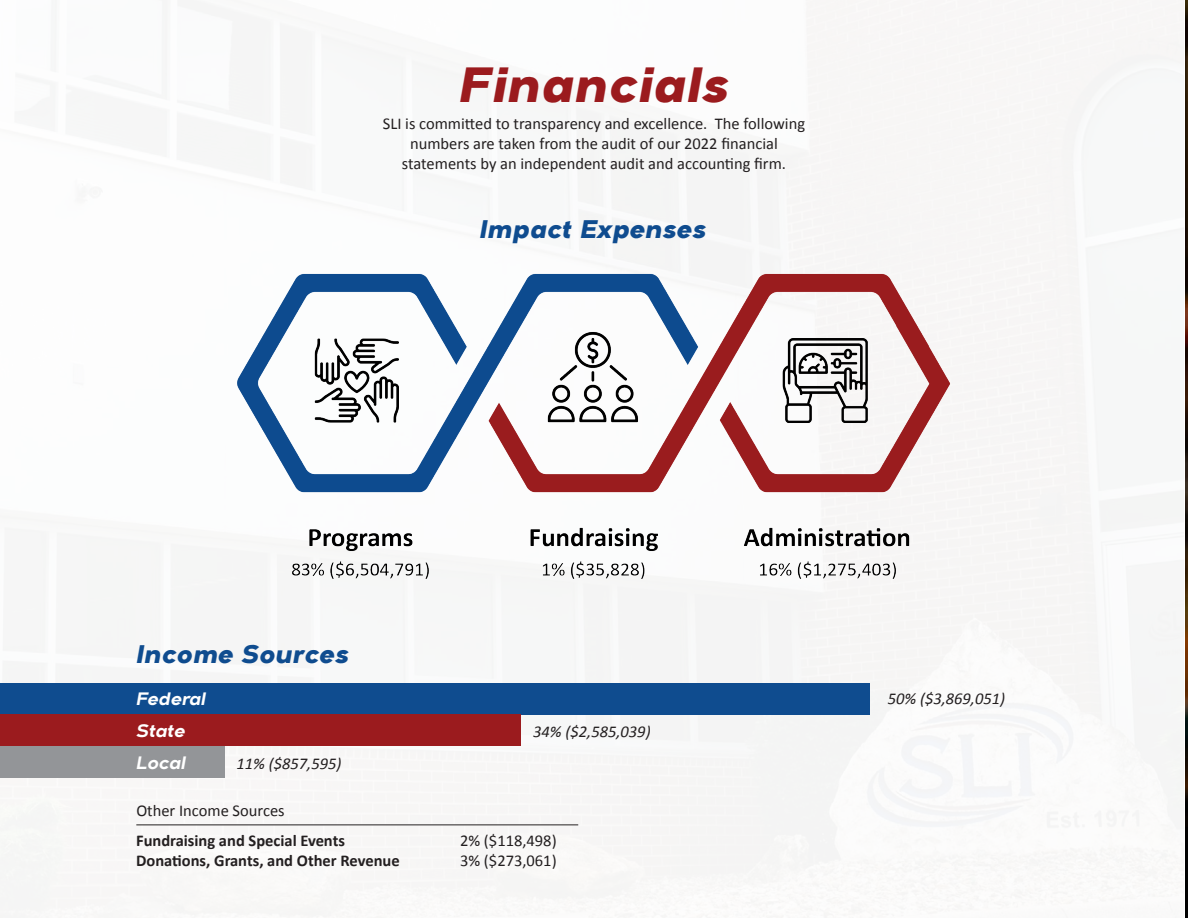
<style>
.page{position:relative;width:1188px;height:918px;background:#fff}
.page>*{position:absolute;margin:0;border:0;box-sizing:border-box;transform-origin:0 0}
.t1{font:italic 49.5px "Arkibal";color:#9b1b1e}
.t2{font:italic 25.5px "Arkibal";color:#0f4c8f}
.t3{font:italic 700 18px "Arkibal";color:#fff}
.t4{font:16.5px/19.8px "Calibri";color:#231f20;text-align:center}
.t5{font:700 16.5px "Calibri";color:#231f20}
.t6{font:italic 16.5px "Calibri";color:#231f20}
</style>
<div class="page">
<div style="left:0;top:0;width:1184px;height:918px;background:#f7f7f7"></div>
<img style="left:1186px;top:0;width:2px;height:918px">
<div style="left:0;top:683px;width:869px;height:32px;background:#0f4c8f"></div>
<div style="left:0;top:715px;width:521px;height:31px;background:#9b1b1e"></div>
<div style="left:0;top:746px;width:224px;height:32px;background:#939598"></div>
<hr style="left:136px;top:825px;width:442px;height:1px;background:#231f20">
<img style="left:237px;top:273px;width:713px;height:306px">
<p class="t1" style="left:458px;top:48px;width:273px">Financials</p>
<p class="t4" style="left:383px;top:113px;width:424px">SLI is committed to transparency and excellence. The following numbers are taken from the audit of our 2022 financial statements by an independent audit and accounting firm.</p>
<p class="t2" style="left:479px;top:210px;width:229px">Impact Expenses</p>
<p class="t2" style="left:136px;top:635px;width:215px">Income Sources</p>
<p class="t3" style="left:136px;top:686px;width:71px">Federal</p>
<p class="t3" style="left:136px;top:718px;width:51px">State</p>
<p class="t3" style="left:136px;top:749px;width:52px">Local</p>
<p class="t6" style="left:533px;top:720px;width:119px">34% ($2,585,039)</p>
<p class="t6" style="left:237px;top:752px;width:106px">11% ($857,595)</p>
<p class="t4" style="left:136px;top:800px;width:150px">Other Income Sources</p>
<p class="t5" style="left:136px;top:829px;width:210px">Fundraising and Special Events</p>
<p class="t4" style="left:460px;top:830px;width:98px">2% ($118,498)</p>
<p class="t5" style="left:136px;top:848px;width:265px">Donations, Grants, and Other Revenue</p>
<p class="t4" style="left:460px;top:850px;width:98px">3% ($273,061)</p>
<p class="t6" style="left:888px;top:687px;width:119px">50% ($3,869,051)</p>
</div>
